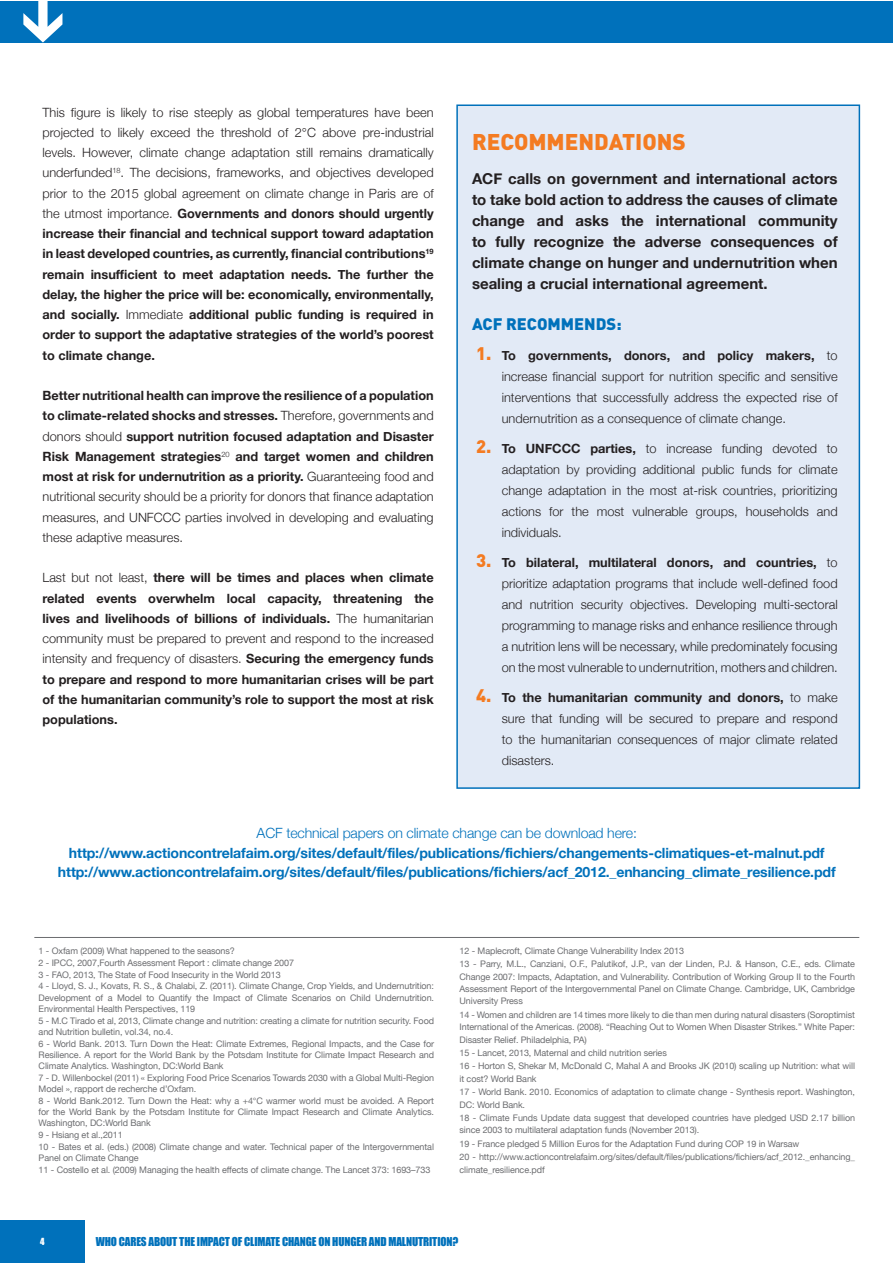
<style>
.page{position:relative;width:893px;height:1263px;background:#fff}
.page>*{position:absolute;margin:0;border:0;box-sizing:border-box;transform-origin:0 0}
.t1{font:900 22.5px "DIN";color:#f47b21}
.t2{font:900 16.5px "DIN";color:#0071bb}
.t3{font:700 15px/21px "Helvetica Neue";color:#231f20;text-align:justify}
.t4{font:700 14.1px/19.5px "Helvetica Neue";letter-spacing:-.01em;color:#0071bb;text-align:center}
.t5{font:300 14.1px "Helvetica Neue";letter-spacing:-.01em;color:#0071bb}
.t6{font:700 12.75px/20.2px "Helvetica Neue";color:#231f20;text-align:justify}
.t7{font:300 12.75px/21px "Helvetica Neue";color:#231f20;text-align:justify}
.t8{font:11.25px "Impact";letter-spacing:-.01em;color:#0071bb}
.t9{font:9px/11.6px "Helvetica Neue";letter-spacing:-.01em;color:#6c6d70}
.t10{font:9px "Impact";color:#fff}
.s1{font-weight:300}
.s2{font-family:"DIN";font-weight:900;font-size:18px;color:#f47b21}
.s3{font-weight:700}
</style>
<div class="page">
<div style="left:0;top:1220px;width:85px;height:43px;background:#0071bb"></div>
<div style="left:0;top:1px;width:892px;height:42px;background:#0071bb"></div>
<svg style="left:23px;top:1px;width:39px;height:42px"></svg>
<div style="left:456px;top:104px;width:404px;height:685px;background:#e2eaf6;border:2px solid #0071bb"></div>
<hr style="left:34px;top:937px;width:825px;height:1px;background:#6c6d70">
<p class="t6" style="left:43px;top:102px;width:393px"><span class="s1">This figure is likely to rise steeply as global temperatures have been projected to likely exceed the threshold of 2°C above pre-industrial levels. However, climate change adaptation still remains dramatically underfunded</span><sup>18</sup><span class="s1">. The decisions, frameworks, and objectives developed prior to the 2015 global agreement on climate change in Paris are of the utmost importance.</span> Governments and donors should urgently increase their financial and technical support toward adaptation in least developed countries, as currently, financial contributions<sup>19 </sup>remain insufficient to meet adaptation needs. The further the delay, the higher the price will be: economically, environmentally, and socially. <span class="s1">Immediate</span> additional public funding is required in order to support the adaptative strategies of the world’s poorest to climate change.</p>
<p class="t6" style="left:43px;top:385px;width:393px">Better nutritional health can improve the resilience of a population to climate-related shocks and stresses. <span class="s1">Therefore, governments and donors should</span> support nutrition focused adaptation and Disaster Risk Management strategies<sup>20</sup> and target women and children most at risk for undernutrition as a priority. <span class="s1">Guaranteeing food and nutritional security should be a priority for donors that finance adaptation measures, and UNFCCC parties involved in developing and evaluating these adaptive measures.</span></p>
<p class="t6" style="left:43px;top:567px;width:393px"><span class="s1">Last but not least,</span> there will be times and places when climate related events overwhelm local capacity, threatening the lives and livelihoods of billions of individuals. <span class="s1">The humanitarian community must be prepared to prevent and respond to the increased intensity and frequency of disasters.</span> Securing the emergency funds to prepare and respond to more humanitarian crises will be part of the humanitarian community’s role to support the most at risk populations.</p>
<h1 class="t1" style="left:472px;top:127px;width:215px">RECOMMENDATIONS</h1>
<p class="t3" style="left:472px;top:168px;width:367px">ACF calls on government and international actors to take bold action to address the causes of climate change and asks the international community to fully recognize the adverse consequences of climate change on hunger and undernutrition when sealing a crucial international agreement.</p>
<h2 class="t2" style="left:472px;top:313px;width:151px">ACF RECOMMENDS:</h2>
<h3 class="t7" style="left:502px;top:345px;width:337px;text-indent:-26px"><span class="s2">1.</span> <span class="s3">To governments, donors, and policy makers,</span> to increase financial support for nutrition specific and sensitive interventions that successfully address the expected rise of undernutrition as a consequence of climate change.</h3>
<p class="t7" style="left:502px;top:438px;width:337px;text-indent:-26px"><span class="s2">2.</span> <span class="s3">To UNFCCC parties,</span> to increase funding devoted to adaptation by providing additional public funds for climate change adaptation in the most at-risk countries, prioritizing actions for the most vulnerable groups, households and individuals.</p>
<p class="t7" style="left:502px;top:552px;width:337px;text-indent:-26px"><span class="s2">3.</span> <span class="s3">To bilateral, multilateral donors, and countries,</span> to prioritize adaptation programs that include well-defined food and nutrition security objectives. Developing multi-sectoral programming to manage risks and enhance resilience through a nutrition lens will be necessary, while predominately focusing on the most vulnerable to undernutrition, mothers and children.</p>
<h3 class="t7" style="left:502px;top:687px;width:337px;text-indent:-26px"><span class="s2">4.</span> <span class="s3">To the humanitarian community and donors,</span> to make sure that funding will be secured to prepare and respond to the humanitarian consequences of major climate related disasters.</h3>
<h3 class="t5" style="left:257px;top:824px;width:382px">ACF technical papers on climate change can be download here:</h3>
<p class="t4" style="left:58px;top:842px;width:779px">http://www.actioncontrelafaim.org/sites/default/files/publications/fichiers/changements-climatiques-et-malnut.pdf http://www.actioncontrelafaim.org/sites/default/files/publications/fichiers/acf_2012._enhancing_climate_resilience.pdf</p>
<p class="t9" style="left:39px;top:944px;width:397px">1 - Oxfam (2009) What happened to the seasons?<br>2 - IPCC, 2007,Fourth Assessment Report : climate change 2007<br>3 - FAO, 2013, The State of Food Insecurity in the World 2013<br>4 - Lloyd, S. J., Kovats, R. S., &amp; Chalabi, Z. (2011). Climate Change, Crop Yields, and Undernutrition:<br>Development of a Model to Quantify the Impact of Climate Scenarios on Child Undernutrition.<br>Environmental Health Perspectives, 119<br>5 - M.C Tirado et al, 2013, Climate change and nutrition: creating a climate for nutrition security. Food and Nutrition bulletin, vol.34, no.4.<br>6 - World Bank. 2013. Turn Down the Heat: Climate Extremes, Regional Impacts, and the Case for Resilience. A report for the World Bank by the Potsdam Institute for Climate Impact Research and Climate Analytics. Washington, DC:World Bank<br>7 - D. Willenbockel (2011) « Exploring Food Price Scenarios Towards 2030 with a Global Multi-Region Model », rapport de recherche d’Oxfam.<br>8 - World Bank.2012. Turn Down the Heat: why a +4°C warmer world must be avoided. A Report for the World Bank by the Potsdam Institute for Climate Impact Research and Climate Analytics.<br>Washington, DC:World Bank<br>9 - Hsiang et al.,2011<br>10 - Bates et al. (eds.) (2008) Climate change and water. Technical paper of the Intergovernmental Panel on Climate Change<br>11 - Costello et al. (2009) Managing the health effects of climate change. The Lancet 373: 1693–733</p>
<p class="t9" style="left:460px;top:944px;width:397px;line-height:12.9px">12 - Maplecroft, Climate Change Vulnerability Index 2013<br>13 - Parry, M.L., Canziani, O.F., Palutikof, J.P., van der Linden, P.J. &amp; Hanson, C.E., eds. Climate Change 2007: Impacts, Adaptation, and Vulnerability. Contribution of Working Group II to the Fourth Assessment Report of the Intergovernmental Panel on Climate Change. Cambridge, UK, Cambridge University Press<br>14 - Women and children are 14 times more likely to die than men during natural disasters (Soroptimist International of the Americas. (2008). “Reaching Out to Women When Disaster Strikes.” White Paper:<br>Disaster Relief. Philadelphia, PA)<br>15 - Lancet, 2013, Maternal and child nutrition series<br>16 - Horton S, Shekar M, McDonald C, Mahal A and Brooks JK (2010) scaling up Nutrition: what will it cost? World Bank<br>17 - World Bank. 2010. Economics of adaptation to climate change - Synthesis report. Washington, DC: World Bank.<br>18 - Climate Funds Update data suggest that developed countries have pledged USD 2.17 billion since 2003 to multilateral adaptation funds (November 2013).<br>19 - France pledged 5 Million Euros for the Adaptation Fund during COP 19 in Warsaw<br>20 - http://www.actioncontrelafaim.org/sites/default/files/publications/fichiers/acf_2012._enhancing_ climate_resilience.pdf</p>
<p class="t10" style="left:40px;top:1236px;width:6px">4</p>
<p class="t8" style="left:96px;top:1235px;width:364px">WHO CARES ABOUT THE IMPACT OF CLIMATE CHANGE ON HUNGER AND MALNUTRITION?</p>
</div>
